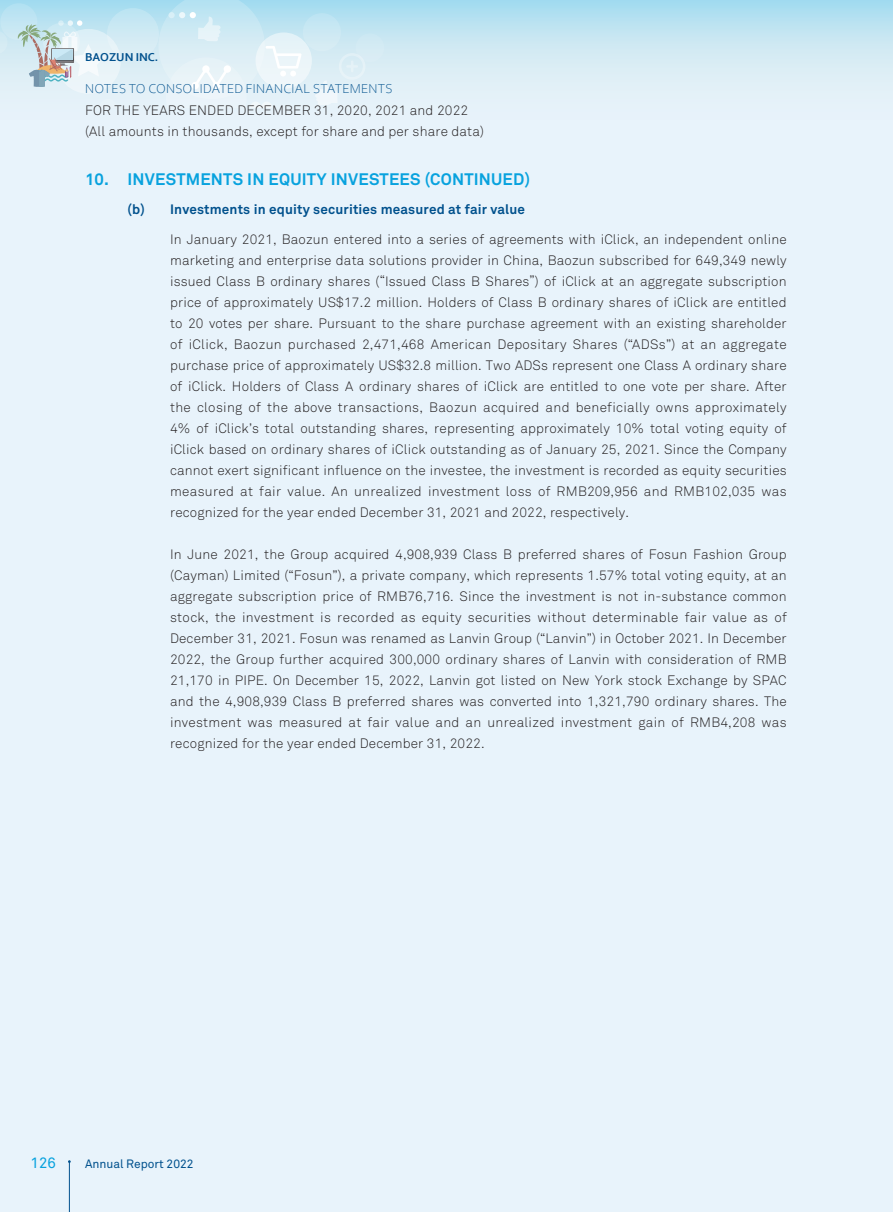
<style>
.page{position:relative;width:893px;height:1212px;background:#e8f3fb}
.page>*{position:absolute;margin:0;border:0;box-sizing:border-box;transform-origin:0 0}
.t1{font:700 16.5px "Akkurat Pro";letter-spacing:.01em;color:#08a2de}
.t2{font:15px "Akkurat Pro";color:#08a2de}
.t3{font:13.5px/21px "Akkurat Light Pro";letter-spacing:.01em;color:#231f20;text-align:justify}
.t4{font:700 13.5px "Akkurat Pro";letter-spacing:.01em;color:#01518d}
.t5{font:300 13.5px "Corbel";letter-spacing:.02em;color:#01518d}
.t6{font:12px "Akkurat Pro";color:#01518d}
.t7{font:700 12px "Corbel";color:#01518d}
</style>
<div class="page">
<div style="left:0;top:0;width:893px;height:125px;background:linear-gradient(to bottom,#afdeef,#f4f6fb)"></div>
<div style="left:303px;top:13px;width:38px;height:38px;background:linear-gradient(to bottom,#bce4f3,#daedf3);border-radius:50%"></div>
<div style="left:356px;top:33px;width:28px;height:29px;background:#d4ebf4;border-radius:50%"></div>
<div style="left:256px;top:32px;width:56px;height:57px;background:#eaf5f9;border-radius:50%"></div>
<svg style="left:158px;top:0;width:144px;height:107px"></svg>
<svg style="left:315px;top:53px;width:50px;height:52px"></svg>
<div style="left:107px;top:8px;width:52px;height:52px;background:linear-gradient(to bottom,#bce4f2,#e1eff6);border-radius:50%"></div>
<svg style="left:0;top:3px;width:37px;height:37px"></svg>
<svg style="left:0;top:30px;width:8px;height:24px"></svg>
<svg style="left:100px;top:99px;width:17px;height:8px"></svg>
<div style="left:56px;top:29px;width:65px;height:65px;background:#e9f4f8;border-radius:50%"></div>
<svg style="left:18px;top:20px;width:88px;height:67px"></svg>
<hr style="left:69px;top:1161px;width:1px;height:51px;background:#01518d">
<p class="t7" style="left:85px;top:50px;width:75px">BAOZUN INC.</p>
<p class="t5" style="left:85px;top:80px;width:309px">NOTES TO CONSOLIDATED FINANCIAL STATEMENTS</p>
<p class="t3" style="left:85px;top:100px;width:401px">FOR THE YEARS ENDED DECEMBER 31, 2020, 2021 and 2022 (All amounts in thousands, except for share and per share data)</p>
<p class="t1" style="left:85px;top:169px;width:446px">10. INVESTMENTS IN EQUITY INVESTEES (CONTINUED)</p>
<p class="t4" style="left:128px;top:201px;width:399px">(b) Investments in equity securities measured at fair value</p>
<p class="t3" style="left:170px;top:229px;width:618px">In January 2021, Baozun entered into a series of agreements with iClick, an independent online marketing and enterprise data solutions provider in China, Baozun subscribed for 649,349 newly issued Class B ordinary shares (“Issued Class B Shares”) of iClick at an aggregate subscription price of approximately US$17.2 million. Holders of Class B ordinary shares of iClick are entitled to 20 votes per share. Pursuant to the share purchase agreement with an existing shareholder of iClick, Baozun purchased 2,471,468 American Depositary Shares (“ADSs”) at an aggregate purchase price of approximately US$32.8 million. Two ADSs represent one Class A ordinary share of iClick. Holders of Class A ordinary shares of iClick are entitled to one vote per share. After the closing of the above transactions, Baozun acquired and beneficially owns approximately 4% of iClick’s total outstanding shares, representing approximately 10% total voting equity of iClick based on ordinary shares of iClick outstanding as of January 25, 2021. Since the Company cannot exert significant influence on the investee, the investment is recorded as equity securities measured at fair value. An unrealized investment loss of RMB209,956 and RMB102,035 was recognized for the year ended December 31, 2021 and 2022, respectively.</p>
<p class="t3" style="left:170px;top:544px;width:618px">In June 2021, the Group acquired 4,908,939 Class B preferred shares of Fosun Fashion Group (Cayman) Limited (“Fosun”), a private company, which represents 1.57% total voting equity, at an aggregate subscription price of RMB76,716. Since the investment is not in-substance common stock, the investment is recorded as equity securities without determinable fair value as of December 31, 2021. Fosun was renamed as Lanvin Group (“Lanvin”) in October 2021. In December 2022, the Group further acquired 300,000 ordinary shares of Lanvin with consideration of RMB 21,170 in PIPE. On December 15, 2022, Lanvin got listed on New York stock Exchange by SPAC and the 4,908,939 Class B preferred shares was converted into 1,321,790 ordinary shares. The investment was measured at fair value and an unrealized investment gain of RMB4,208 was recognized for the year ended December 31, 2022.</p>
<p class="t2" style="left:31px;top:1154px;width:27px">126</p>
<p class="t6" style="left:85px;top:1156px;width:110px">Annual Report 2022</p>
</div>
